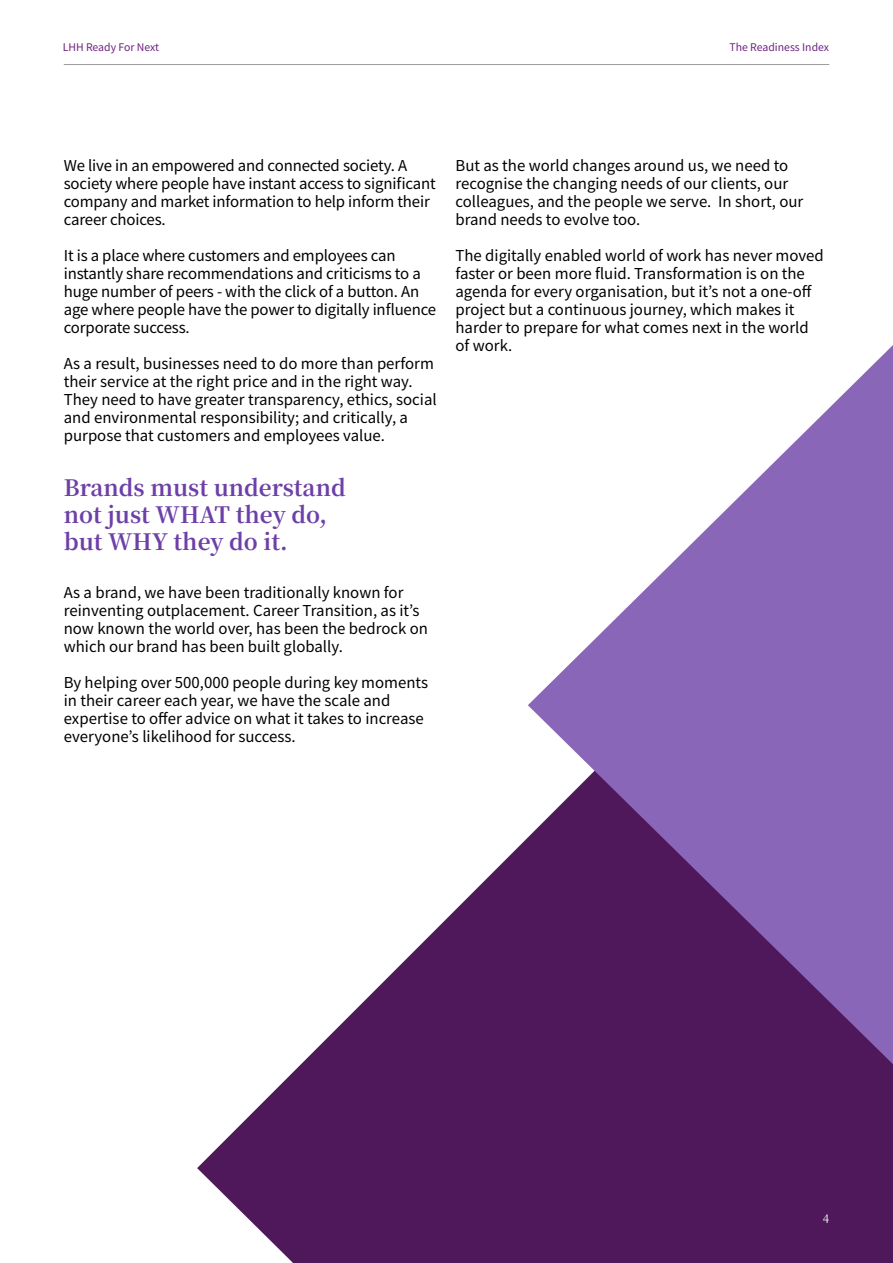
<style>
.page{position:relative;width:893px;height:1263px;background:#fff}
.page>*{position:absolute;margin:0;border:0;box-sizing:border-box;transform-origin:0 0}
.t1{font:700 22.5px/27px "Noto Serif JP";color:#6d40a8}
.t2{font:15px/18px "Noto Sans JP";color:#000}
.t3{font:12px "Noto Serif JP";color:#fff}
.t4{font:10.5px "Noto Sans JP";color:#6e2280}
</style>
<div class="page">
<svg style="left:197px;top:837px;width:696px;height:426px;fill:#4f185a"></svg>
<svg style="left:528px;top:345px;width:365px;height:719px;fill:#8a66b9"></svg>
<hr style="left:64px;top:64px;width:765px;height:1px;background:#9c9b9b">
<p class="t4" style="left:63px;top:41px;width:98px">LHH Ready For Next</p>
<p class="t4" style="left:729px;top:41px;width:101px">The Readiness Index</p>
<p class="t2" style="left:64px;top:157px;width:374px">We live in an empowered and connected society. A society where people have instant access to significant company and market information to help inform their career choices.</p>
<p class="t2" style="left:64px;top:247px;width:374px">It is a place where customers and employees can instantly share recommendations and criticisms to a huge number of peers - with the click of a button. An age where people have the power to digitally influence corporate success.</p>
<p class="t2" style="left:64px;top:355px;width:374px">As a result, businesses need to do more than perform their service at the right price and in the right way.<br>They need to have greater transparency, ethics, social and environmental responsibility; and critically, a purpose that customers and employees value.</p>
<h1 class="t1" style="left:64px;top:475px;width:283px">Brands must understand not just WHAT they do, but WHY they do it.</h1>
<p class="t2" style="left:64px;top:584px;width:366px">As a brand, we have been traditionally known for reinventing outplacement. Career Transition, as it’s now known the world over, has been the bedrock on which our brand has been built globally.</p>
<p class="t2" style="left:64px;top:674px;width:366px">By helping over 500,000 people during key moments in their career each year, we have the scale and expertise to offer advice on what it takes to increase everyone’s likelihood for success.</p>
<p class="t2" style="left:455px;top:157px;width:349px">But as the world changes around us, we need to recognise the changing needs of our clients, our colleagues, and the people we serve. In short, our brand needs to evolve too.</p>
<p class="t2" style="left:455px;top:247px;width:370px">The digitally enabled world of work has never moved faster or been more fluid. Transformation is on the agenda for every organisation, but it’s not a one-off project but a continuous journey, which makes it harder to prepare for what comes next in the world of work.</p>
<p class="t3" style="left:823px;top:1212px;width:8px">4</p>
</div>
